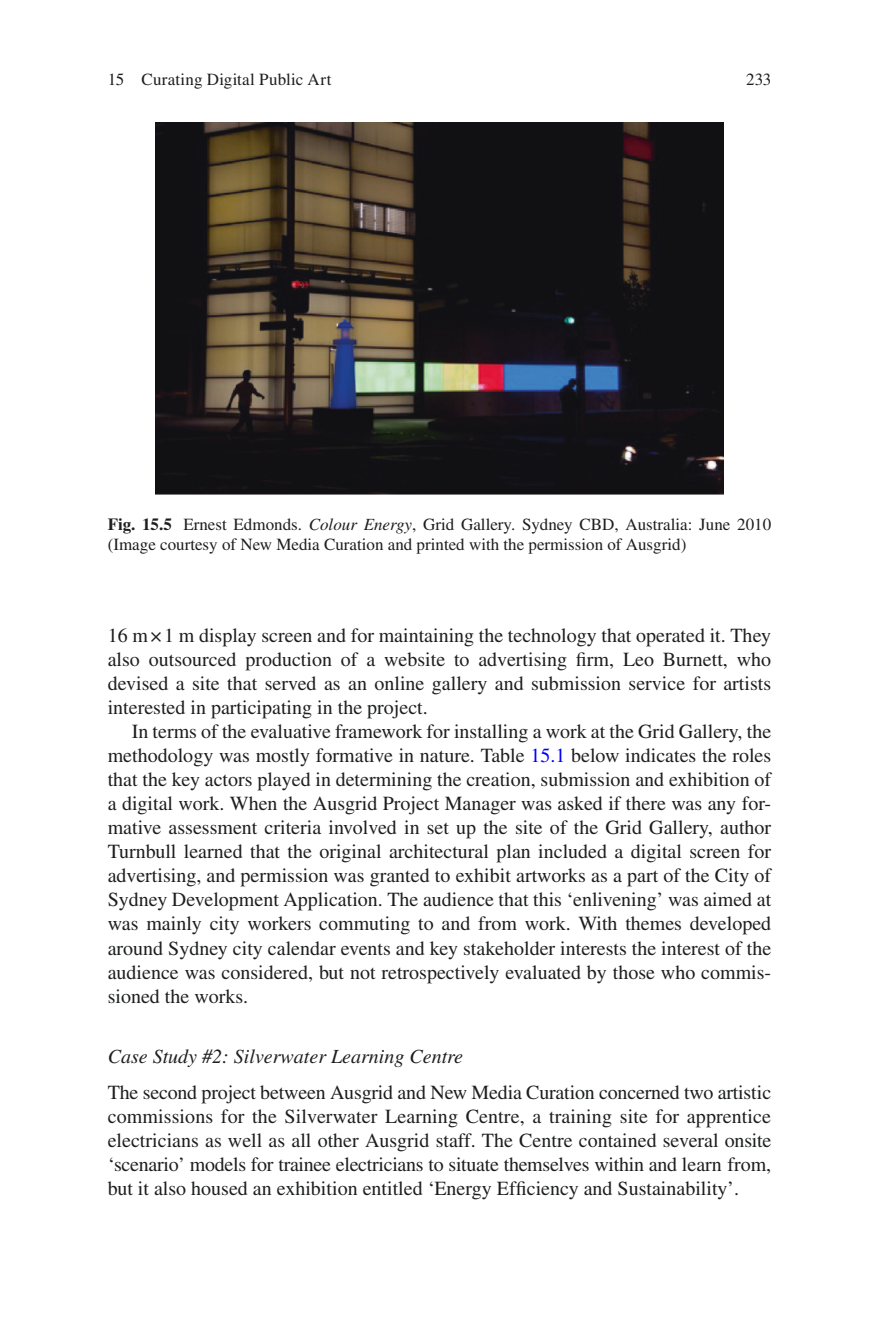
<style>
.page{position:relative;width:879px;height:1333px;background:#fff}
.page>*{position:absolute;margin:0;border:0;box-sizing:border-box;transform-origin:0 0}
.t1{font:20px/24px "Times";color:#1d1e1f;text-align:justify}
.t2{font:italic 20px "Times";color:#1d1e1f}
.t3{font:17px/20px "Times";color:#1d1e1f}
.s1{font-weight:700}
.s2{font-style:italic}
.s3{color:#00f}
</style>
<div class="page">
<img style="left:156px;top:122px;width:567px;height:372px">
<p class="t3" style="left:108px;top:71px;width:225px">15 Curating Digital Public Art</p>
<p class="t3" style="left:746px;top:71px;width:27px">233</p>
<p class="t3" style="left:108px;top:515px;width:665px"><span class="s1">Fig. 15.5</span> Ernest Edmonds. <span class="s2">Colour Energy</span> , Grid Gallery. Sydney CBD, Australia: June 2010 (Image courtesy of New Media Curation and printed with the permission of Ausgrid)</p>
<p class="t1" style="left:108px;top:625px;width:665px">16 m × 1 m display screen and for maintaining the technology that operated it. They also outsourced production of a website to advertising firm, Leo Burnett, who devised a site that served as an online gallery and submission service for artists interested in participating in the project.</p>
<p class="t1" style="left:108px;top:721px;width:665px;text-indent:24px">In terms of the evaluative framework for installing a work at the Grid Gallery, the methodology was mostly formative in nature. Table <span class="s3">15.1</span> below indicates the roles that the key actors played in determining the creation, submission and exhibition of a digital work. When the Ausgrid Project Manager was asked if there was any for&shy;mative assessment criteria involved in set up the site of the Grid Gallery, author Turnbull learned that the original architectural plan included a digital screen for advertising, and permission was granted to exhibit artworks as a part of the City of Sydney Development Application. The audience that this ‘enlivening’ was aimed at was mainly city workers commuting to and from work. With themes developed around Sydney city calendar events and key stakeholder interests the interest of the audience was considered, but not retrospectively evaluated by those who commis&shy;sioned the works.</p>
<p class="t2" style="left:108px;top:1048px;width:357px">Case Study #2: Silverwater Learning Centre</p>
<p class="t1" style="left:108px;top:1081px;width:665px">The second project between Ausgrid and New Media Curation concerned two artistic commissions for the Silverwater Learning Centre, a training site for apprentice electricians as well as all other Ausgrid staff. The Centre contained several onsite ‘scenario’ models for trainee electricians to situate themselves within and learn from, but it also housed an exhibition entitled ‘Energy Efficiency and Sustainability’.</p>
</div>
